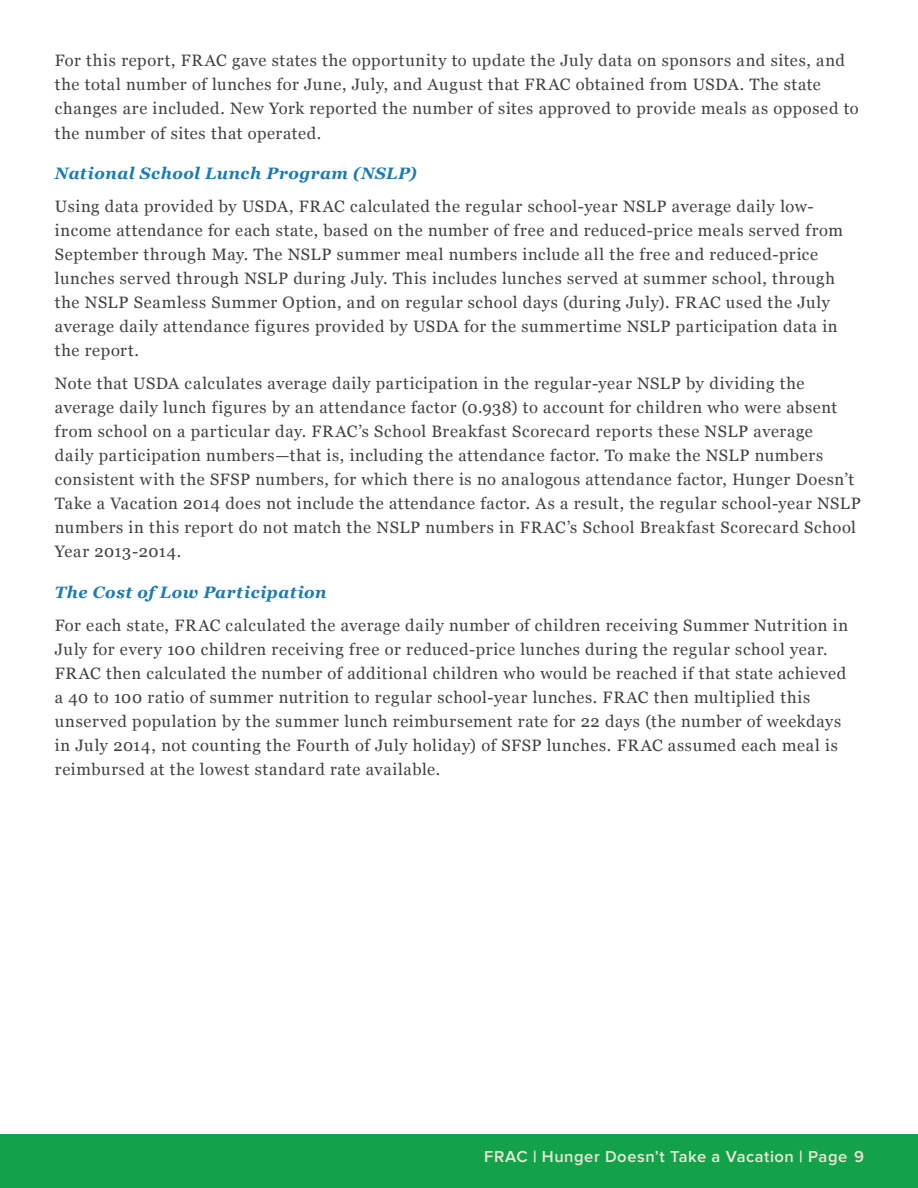
<style>
.page{position:relative;width:918px;height:1188px;background:#fff}
.page>*{position:absolute;margin:0;border:0;box-sizing:border-box;transform-origin:0 0}
.t1{font:16.5px/24px "Georgia";letter-spacing:.04em;color:#414042}
.t2{font:italic 700 16.5px "Georgia";letter-spacing:.03em;color:#1a7ab3}
.t3{font:600 16.5px "Proxima Nova";letter-spacing:.035em;color:#e8e8d6}
.s1{font-weight:700}
</style>
<div class="page">
<div style="left:0;top:1134px;width:918px;height:54px;background:#12a34a"></div>
<p class="t1" style="left:55px;top:48px;width:805px">For this report, FRAC gave states the opportunity to update the July data on sponsors and sites, and the total number of lunches for June, July, and August that FRAC obtained from USDA. The state changes are included. New York reported the number of sites approved to provide meals as opposed to the number of sites that operated.</p>
<p class="t2" style="left:55px;top:161px;width:363px">National School Lunch Program (NSLP)</p>
<p class="t1" style="left:55px;top:194px;width:790px">Using data provided by USDA, FRAC calculated the regular school-year NSLP average daily low&shy;income attendance for each state, based on the number of free and reduced-price meals served from September through May. The NSLP summer meal numbers include all the free and reduced-price lunches served through NSLP during July. This includes lunches served at summer school, through the NSLP Seamless Summer Option, and on regular school days (during July). FRAC used the July average daily attendance figures provided by USDA for the summertime NSLP participation data in the report.</p>
<p class="t1" style="left:55px;top:371px;width:807px">Note that USDA calculates average daily participation in the regular-year NSLP by dividing the average daily lunch figures by an attendance factor (0.938) to account for children who were absent from school on a particular day. FRAC’s School Breakfast Scorecard reports these NSLP average<br>daily participation numbers—that is, including the attendance factor. To make the NSLP numbers consistent with the SFSP numbers, for which there is no analogous attendance factor, Hunger Doesn’t Take a Vacation 2014 does not include the attendance factor. As a result, the regular school-year NSLP numbers in this report do not match the NSLP numbers in FRAC’s School Breakfast Scorecard School Year 2013-2014.</p>
<p class="t2" style="left:55px;top:580px;width:273px">The Cost of Low Participation</p>
<p class="t1" style="left:55px;top:612px;width:795px">For each state, FRAC calculated the average daily number of children receiving Summer Nutrition in July for every 100 children receiving free or reduced-price lunches during the regular school year.<br>FRAC then calculated the number of additional children who would be reached if that state achieved a 40 to 100 ratio of summer nutrition to regular school-year lunches. FRAC then multiplied this unserved population by the summer lunch reimbursement rate for 22 days (the number of weekdays in July 2014, not counting the Fourth of July holiday) of SFSP lunches. FRAC assumed each meal is reimbursed at the lowest standard rate available.</p>
<p class="t3" style="left:484px;top:1149px;width:381px">FRAC <span class="s1">|</span> Hunger Doesn’t Take a Vacation <span class="s1">|</span> Page 9</p>
</div>
